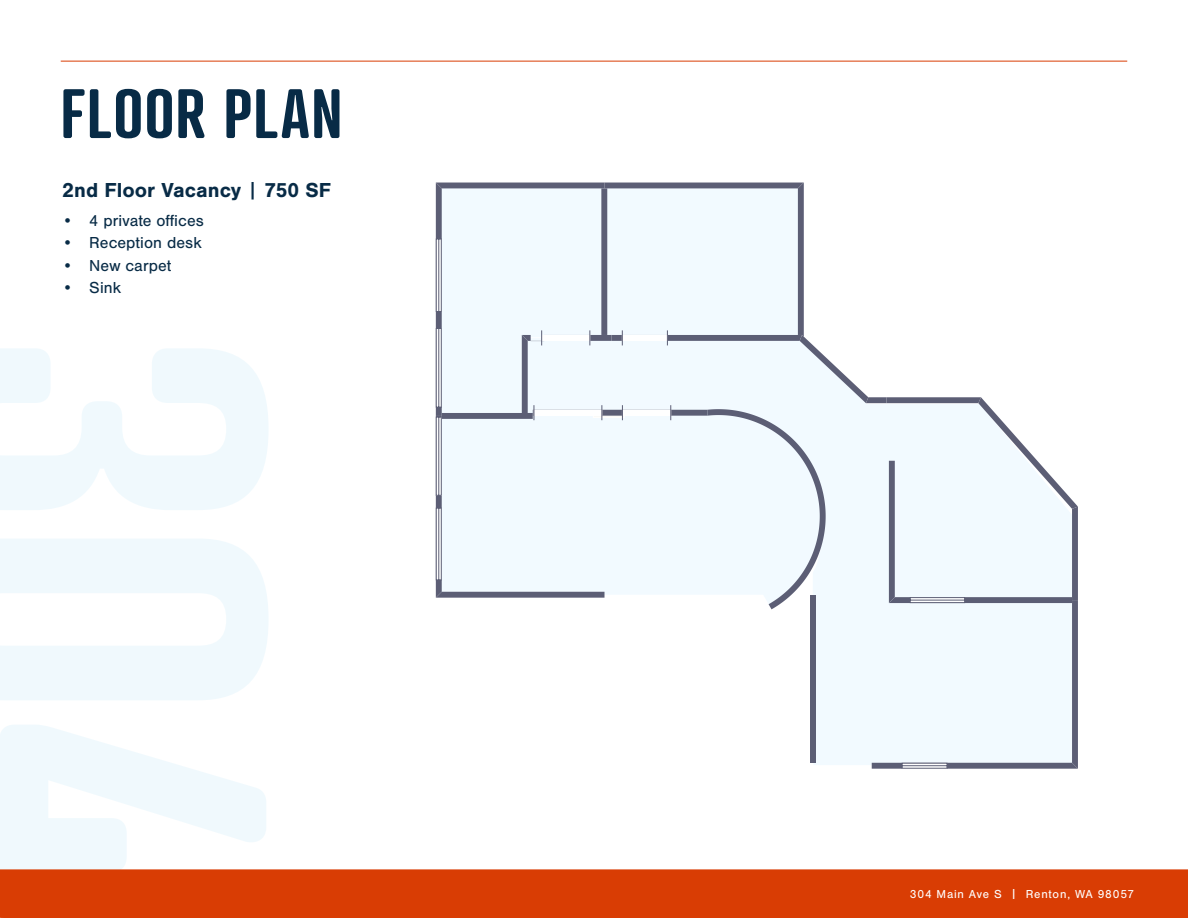
<style>
.page{position:relative;width:1188px;height:918px;background:#fff}
.page>*{position:absolute;margin:0;border:0;box-sizing:border-box;transform-origin:0 0}
.t1{font:600 67.5px "Atrament";letter-spacing:.03em;color:#082b46}
.t2{font:700 21px "Nimbus San";color:#082b46}
.t3{font:16.5px "Nimbus San";letter-spacing:.005em;color:#082b46}
.t4{font:12px "Nimbus San";letter-spacing:.065em;color:#fff}
.s1{font-weight:400}
</style>
<div class="page">
<svg style="left:0;top:349px;width:268px;height:161px"></svg>
<svg style="left:0;top:539px;width:268px;height:161px"></svg>
<svg style="left:0;top:725px;width:266px;height:144px;fill:#f0f9fd"></svg>
<div style="left:0;top:869px;width:1188px;height:49px;background:#d93d04"></div>
<hr style="left:61px;top:61px;width:1066px;height:1px;background:#d93d04">
<svg style="left:435px;top:183px;width:643px;height:586px"></svg>
<p class="t1" style="left:61px;top:71px;width:283px">FLOOR PLAN</p>
<p class="t2" style="left:62px;top:178px;width:271px">2nd Floor Vacancy <span class="s1">|</span> 750 SF</p>
<p class="t3" style="left:62px;top:211px;width:143px">• 4 private offices</p>
<p class="t3" style="left:62px;top:234px;width:141px">• Reception desk</p>
<p class="t3" style="left:62px;top:256px;width:111px">• New carpet</p>
<p class="t3" style="left:62px;top:279px;width:60px">• Sink</p>
<p class="t4" style="left:910px;top:887px;width:226px">304 Main Ave S | Renton, WA 98057</p>
</div>
